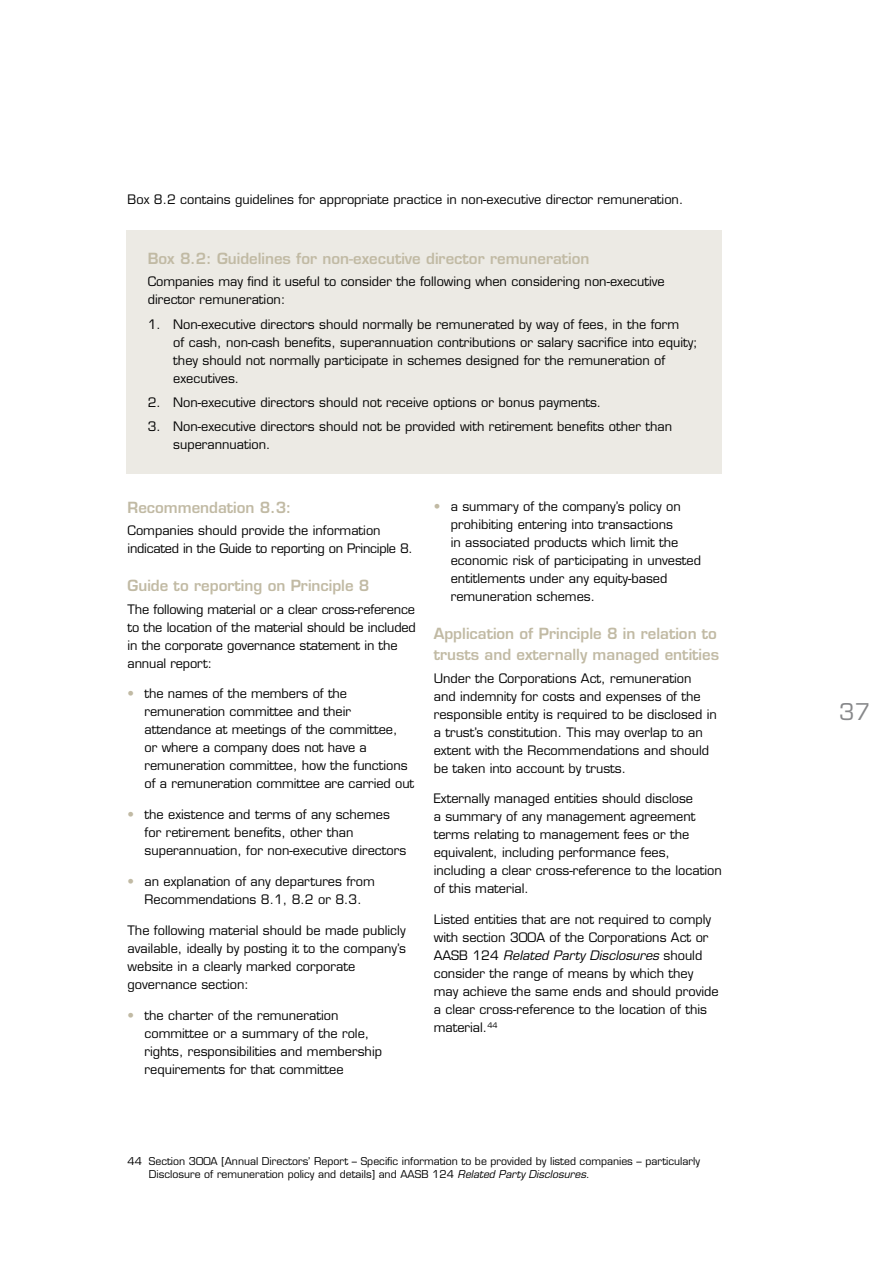
<style>
.page{position:relative;width:893px;height:1263px;background:#fff}
.page>*{position:absolute;margin:0;border:0;box-sizing:border-box;transform-origin:0 0}
.t1{font:22.5px "Eurostile LT";color:#87888a}
.t2{font:600 15px/21px "Eurostile LT";color:#c1baa4}
.t3{font:12.75px/18px "Eurostile LT";color:#000}
.t4{font:10.5px/12.6px "Eurostile LT";color:#000}
.s1{color:#c1baa4}
.s2{font-style:italic}
</style>
<div class="page">
<div style="left:126px;top:231px;width:596px;height:243px;background:#eceae4"></div>
<p class="t3" style="left:128px;top:190px;width:557px">Box 8.2 contains guidelines for appropriate practice in non-executive director remuneration.</p>
<p class="t2" style="left:148px;top:248px;width:443px">Box 8.2: Guidelines for non-executive director remuneration</p>
<p class="t3" style="left:148px;top:273px;width:519px">Companies may find it useful to consider the following when considering non-executive director remuneration:</p>
<p class="t3" style="left:173px;top:315px;width:526px;text-indent:-26px">1. Non-executive directors should normally be remunerated by way of fees, in the form<br>of cash, non-cash benefits, superannuation contributions or salary sacrifice into equity; they should not normally participate in schemes designed for the remuneration of executives.</p>
<p class="t3" style="left:148px;top:393px;width:455px">2. Non-executive directors should not receive options or bonus payments.</p>
<p class="t3" style="left:173px;top:418px;width:500px;text-indent:-26px">3. Non-executive directors should not be provided with retirement benefits other than superannuation.</p>
<p class="t2" style="left:128px;top:497px;width:165px">Recommendation 8.3:</p>
<p class="t3" style="left:128px;top:522px;width:287px">Companies should provide the information indicated in the Guide to reporting on Principle 8.</p>
<p class="t2" style="left:128px;top:575px;width:243px">Guide to reporting on Principle 8</p>
<p class="t3" style="left:128px;top:600px;width:290px">The following material or a clear cross-reference to the location of the material should be included in the corporate governance statement in the annual report:</p>
<p class="t3" style="left:145px;top:685px;width:271px;text-indent:-17px"><span class="s1">•</span> the names of the members of the remuneration committee and their attendance at meetings of the committee,<br>or where a company does not have a remuneration committee, how the functions of a remuneration committee are carried out</p>
<p class="t3" style="left:145px;top:806px;width:263px;text-indent:-17px"><span class="s1">•</span> the existence and terms of any schemes for retirement benefits, other than superannuation, for non-executive directors</p>
<p class="t3" style="left:128px;top:872px;width:249px;text-align:center"><span class="s1">•</span> an explanation of any departures from<br>Recommendations 8.1, 8.2 or 8.3.</p>
<p class="t3" style="left:128px;top:921px;width:280px">The following material should be made publicly available, ideally by posting it to the company’s website in a clearly marked corporate governance section:</p>
<p class="t3" style="left:145px;top:1006px;width:239px;text-indent:-17px"><span class="s1">•</span> the charter of the remuneration committee or a summary of the role, rights, responsibilities and membership requirements for that committee</p>
<p class="t3" style="left:451px;top:498px;width:252px;text-indent:-17px"><span class="s1">•</span> a summary of the company’s policy on prohibiting entering into transactions<br>in associated products which limit the economic risk of participating in unvested entitlements under any equity-based remuneration schemes.</p>
<p class="t2" style="left:434px;top:623px;width:287px">Application of Principle 8 in relation to trusts and externally managed entities</p>
<p class="t3" style="left:434px;top:669px;width:285px">Under the Corporations Act, remuneration<br>and indemnity for costs and expenses of the responsible entity is required to be disclosed in a trust’s constitution. This may overlap to an extent with the Recommendations and should be taken into account by trusts.</p>
<p class="t3" style="left:434px;top:790px;width:289px">Externally managed entities should disclose<br>a summary of any management agreement terms relating to management fees or the equivalent, including performance fees, including a clear cross-reference to the location of this material.</p>
<p class="t3" style="left:434px;top:910px;width:287px">Listed entities that are not required to comply with section 300A of the Corporations Act or AASB 124 <span class="s2">Related Party Disclosures</span> should consider the range of means by which they may achieve the same ends and should provide a clear cross-reference to the location of this material.<sup>44</sup></p>
<p class="t4" style="left:149px;top:1155px;width:553px;text-indent:-21px">44 Section 300A [Annual Directors’ Report – Specific information to be provided by listed companies – particularly<br>Disclosure of remuneration policy and details] and AASB 124 <span class="s2">Related Party Disclosures</span>.</p>
<h1 class="t1" style="left:839px;top:698px;width:33px">37</h1>
</div>
